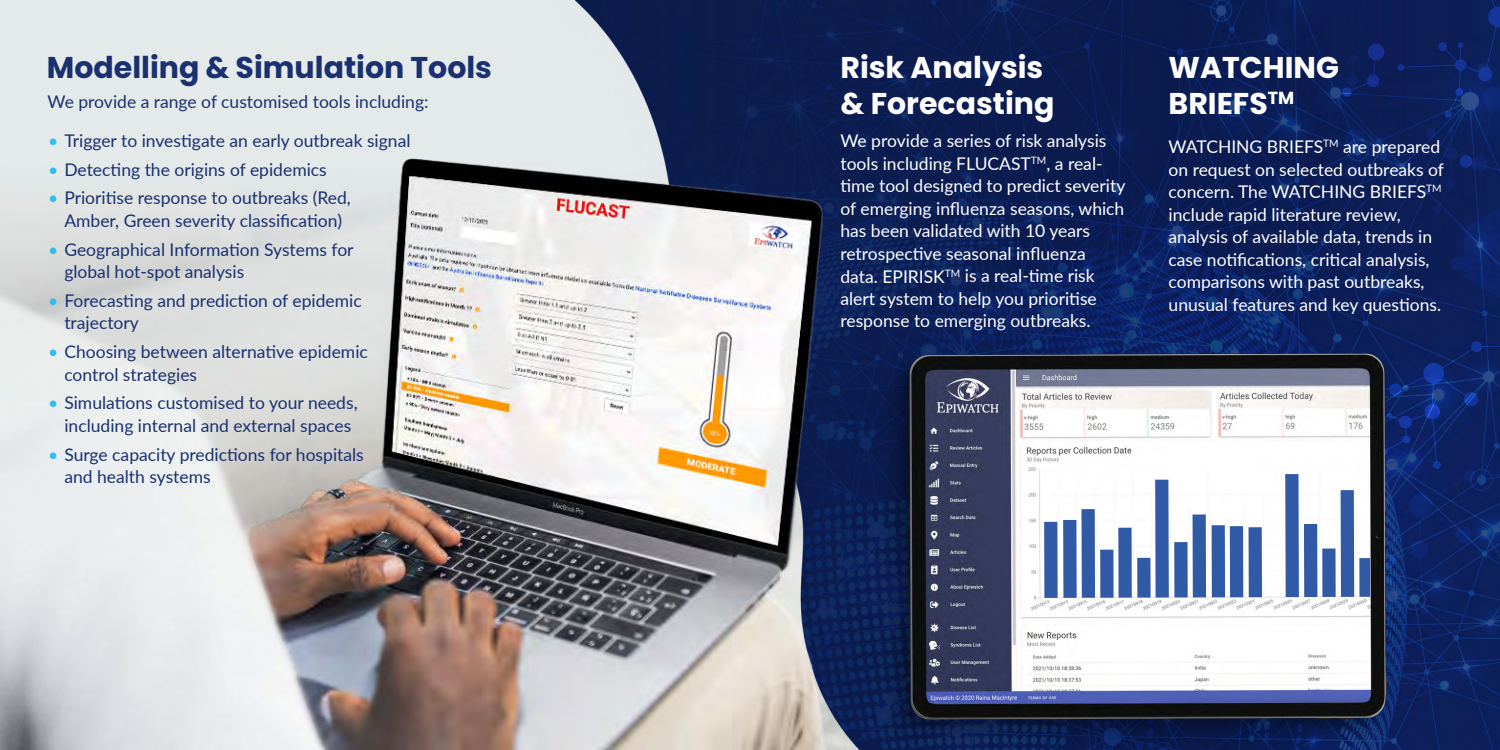
<style>
.page{position:relative;width:1500px;height:750px;background:#fff}
.page>*{position:absolute;margin:0;border:0;box-sizing:border-box;transform-origin:0 0}
.t1{font:700 30px/36px "Poppins";color:#fff}
.t2{font:700 30px "Poppins";color:#1a3070}
.Body_Copy_White{font:17.5px/22.5px "Lato";color:#1a3070}
.Body_Copy_Grey{font:17.5px/22.5px "Lato";color:#fff}
.Body_Copy_White-2{font:17.5px/22.5px "Lato";color:#fff}
.s1{color:#2ebded}
</style>
<div class="page">
<img style="left:0;top:0;width:1285px;height:311px">
<img style="left:0;top:106px;width:864px;height:644px">
<img style="left:807px;top:311px;width:478px;height:439px">
<svg style="left:1044px;top:509px;width:51px;height:89px"></svg>
<div style="left:1100px;top:550px;width:14px;height:48px;background:#3059a6"></div>
<svg style="left:1118px;top:528px;width:14px;height:70px"></svg>
<div style="left:1137px;top:558px;width:14px;height:40px;background:#3059a6"></div>
<svg style="left:1155px;top:480px;width:51px;height:118px"></svg>
<svg style="left:1212px;top:525px;width:31px;height:72px"></svg>
<svg style="left:1249px;top:527px;width:13px;height:70px"></svg>
<svg style="left:1285px;top:0;width:215px;height:750px;background:#2f4174"></svg>
<div style="left:1359px;top:558px;width:11px;height:39px;background:#3059a6"></div>
<p class="t2" style="left:47px;top:50px;width:447px">Modelling &amp; Simulation Tools</p>
<p class="t1" style="left:1169px;top:50px;width:172px">WATCHING<br>BRIEFS<sup>TM</sup></p>
<p class="Body_Copy_White-2" style="left:1169px;top:135px;width:277px">WATCHING BRIEFS<sup>TM</sup> are prepared on request on selected outbreaks of concern. The WATCHING BRIEFS<sup>TM </sup>include rapid literature review, analysis of available data, trends in case notifications, critical analysis, comparisons with past outbreaks, unusual features and key questions.</p>
<p class="t1" style="left:840px;top:50px;width:216px">Risk Analysis &amp; Forecasting</p>
<p class="Body_Copy_Grey" style="left:840px;top:129px;width:286px">We provide a series of risk analysis tools including FLUCAST<sup>TM</sup>, a real&shy;time tool designed to predict severity of emerging influenza seasons, which has been validated with 10 years retrospective seasonal influenza data. EPIRISK<sup>TM</sup> is a real-time risk alert system to help you prioritise response to emerging outbreaks.</p>
<p class="Body_Copy_White" style="left:48px;top:90px;width:382px">We provide a range of customised tools including:</p>
<p class="Body_Copy_White" style="left:48px;top:129px;width:364px"><span class="s1">•</span> Trigger to investigate an early outbreak signal</p>
<p class="Body_Copy_White" style="left:48px;top:157px;width:280px"><span class="s1">•</span> Detecting the origins of epidemics</p>
<p class="Body_Copy_White" style="left:48px;top:186px;width:304px;text-align:center"><span class="s1">•</span> Prioritise response to outbreaks (Red,<br>Amber, Green severity classification)</p>
<p class="Body_Copy_White" style="left:64px;top:237px;width:291px;text-indent:-16px"><span class="s1">•</span> Geographical Information Systems for global hot-spot analysis</p>
<p class="Body_Copy_White" style="left:64px;top:289px;width:299px;text-indent:-16px"><span class="s1">•</span> Forecasting and prediction of epidemic trajectory</p>
<p class="Body_Copy_White" style="left:64px;top:340px;width:305px;text-indent:-16px"><span class="s1">•</span> Choosing between alternative epidemic control strategies</p>
<p class="Body_Copy_White" style="left:48px;top:391px;width:311px;text-align:center"><span class="s1">•</span> Simulations customised to your needs, including internal and external spaces</p>
<p class="Body_Copy_White" style="left:64px;top:442px;width:301px;text-indent:-16px"><span class="s1">•</span> Surge capacity predictions for hospitals and health systems</p>
</div>
